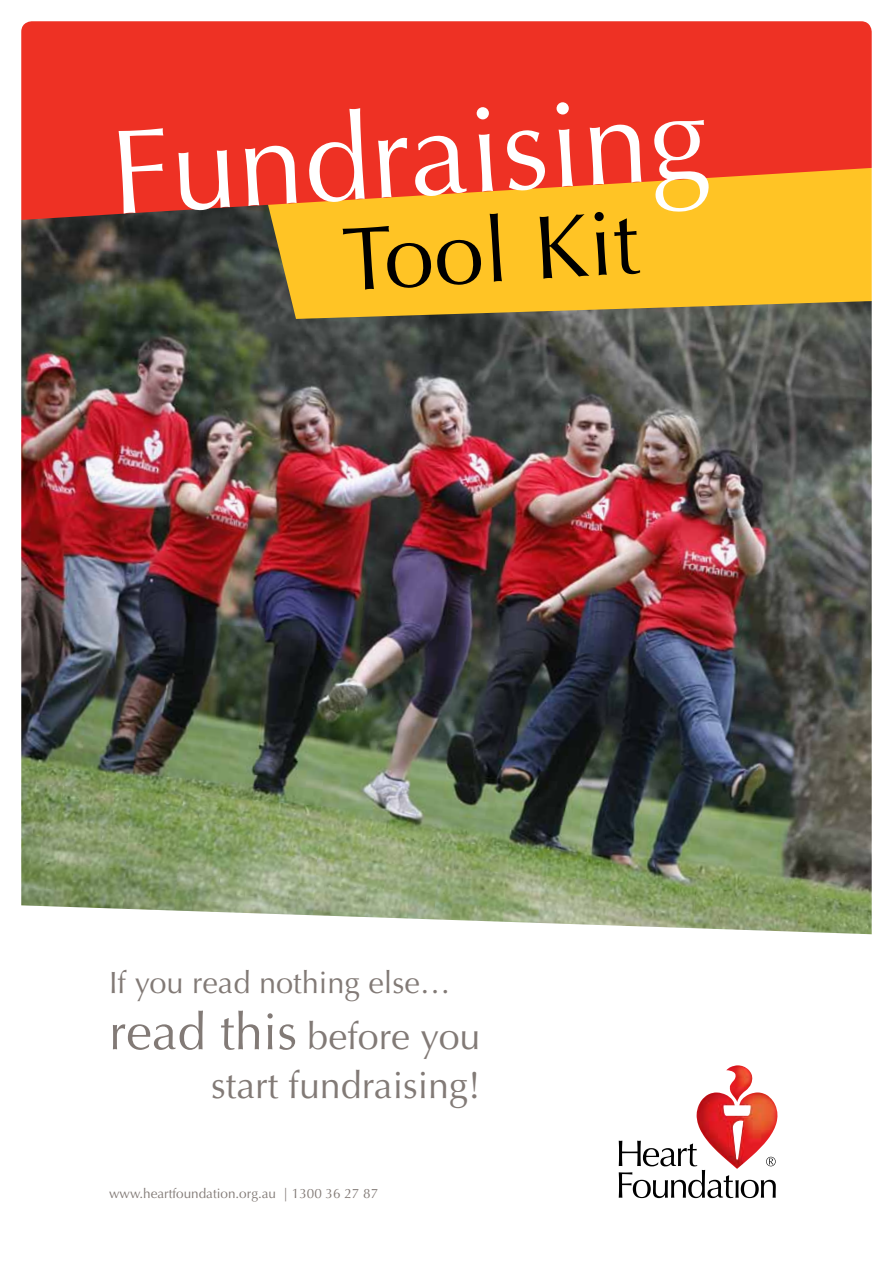
<style>
.page{position:relative;width:893px;height:1263px;background:#fff}
.page>*{position:absolute;margin:0;border:0;box-sizing:border-box;transform-origin:0 0}
.t1{font:120px "Optima LT";color:#fff}
.t2{font:90px "Optima LT";color:#000}
.t3{font:37.65px/49.1px "Optima LT";color:#827a76;text-align:right}
.t4{font:30.75px "Optima LT";color:#827a76}
.t5{font:13.5px "Optima LT";color:#827a76}
.s1{font-size:51.3px}
</style>
<div class="page">
<img style="left:21px;top:21px;width:851px;height:1178px">
<h1 class="t1" style="left:105px;top:106px;width:600px;rotate:-4deg">Fundraising</h1>
<h2 class="t2" style="left:340px;top:207px;width:298px;rotate:-3deg">Tool Kit</h2>
<h3 class="t4" style="left:109px;top:964px;width:343px">If you read nothing else…</h3>
<h3 class="t3" style="left:109px;top:1012px;width:373px"><span class="s1">read this</span> before you start fundraising!</h3>
<p class="t5" style="left:109px;top:1185px;width:271px">www.heartfoundation.org.au | 1300 36 27 87</p>
</div>
